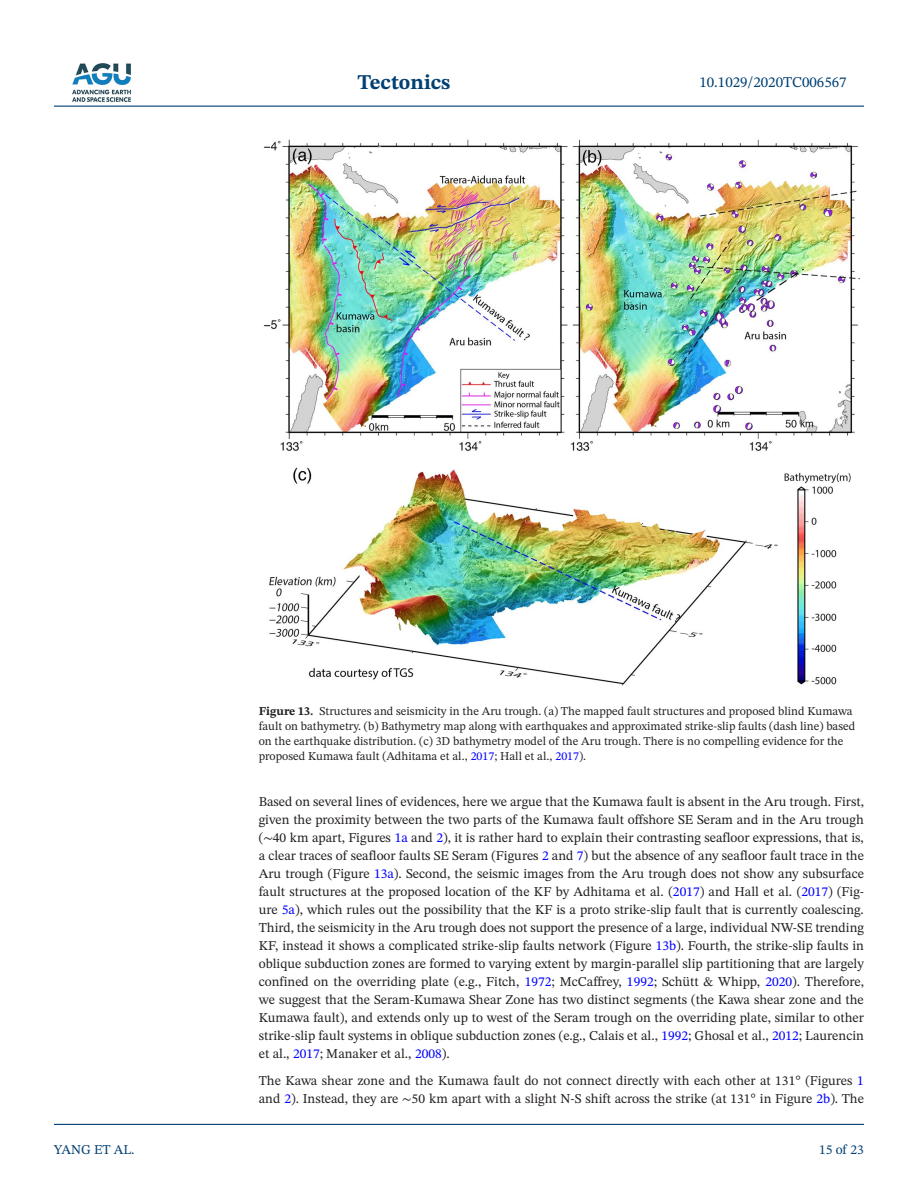
<style>
.page{position:relative;width:918px;height:1188px;background:#fff}
.page>*{position:absolute;margin:0;border:0;box-sizing:border-box;transform-origin:0 0}
.t1{font:700 21px "STIX Two Text";color:#004073}
.t2{font:15px "STIX Two Text";color:#004073}
.t3{font:13.5px/18px "STIX Two Text";color:#231f20;text-align:justify}
.t4{font:13.5px "STIX Two Text";color:#004073}
.t5{font:12px/15px "STIX Two Text";color:#231f20}
.s1{font-weight:700}
.s2{color:#00f}
.s3{font-family:"STIX Two Math"}
</style>
<div class="page">
<hr style="left:54px;top:106px;width:810px;height:1px;background:#004073">
<hr style="left:54px;top:1124px;width:810px;height:1px;background:#004073">
<img style="left:72px;top:63px;width:59px;height:39px">
<img style="left:263px;top:139px;width:597px;height:547px">
<h1 class="t1" style="left:357px;top:67px;width:95px">Tectonics</h1>
<p class="t2" style="left:699px;top:72px;width:149px">10.1029/2020TC006567</p>
<p class="t4" style="left:54px;top:1140px;width:82px">YANG ET AL.</p>
<p class="t5" style="left:259px;top:703px;width:598px"><span class="s1">Figure 13.</span> Structures and seismicity in the Aru trough. (a) The mapped fault structures and proposed blind Kumawa fault on bathymetry. (b) Bathymetry map along with earthquakes and approximated strike-slip faults (dash line) based on the earthquake distribution. (c) 3D bathymetry model of the Aru trough. There is no compelling evidence for the proposed Kumawa fault (Adhitama et al., <span class="s2">2017</span>; Hall et al., <span class="s2">2017</span>).</p>
<p class="t3" style="left:259px;top:793px;width:607px">Based on several lines of evidences, here we argue that the Kumawa fault is absent in the Aru trough. First, given the proximity between the two parts of the Kumawa fault offshore SE Seram and in the Aru trough (<span class="s3">∼</span>40 km apart, Figures <span class="s2">1a</span> and <span class="s2">2</span>), it is rather hard to explain their contrasting seafloor expressions, that is, a clear traces of seafloor faults SE Seram (Figures <span class="s2">2</span> and <span class="s2">7</span>) but the absence of any seafloor fault trace in the Aru trough (Figure <span class="s2">13a</span>). Second, the seismic images from the Aru trough does not show any subsurface fault structures at the proposed location of the KF by Adhitama et al. (<span class="s2">2017</span>) and Hall et al. (<span class="s2">2017</span>) (Fig&shy;ure <span class="s2">5a</span>), which rules out the possibility that the KF is a proto strike-slip fault that is currently coalescing.<br>Third, the seismicity in the Aru trough does not support the presence of a large, individual NW-SE trending KF, instead it shows a complicated strike-slip faults network (Figure <span class="s2">13b</span>). Fourth, the strike-slip faults in oblique subduction zones are formed to varying extent by margin-parallel slip partitioning that are largely confined on the overriding plate (e.g., Fitch, <span class="s2">1972</span>; McCaffrey, <span class="s2">1992</span>; Schütt &amp; Whipp, <span class="s2">2020</span>). Therefore, we suggest that the Seram-Kumawa Shear Zone has two distinct segments (the Kawa shear zone and the Kumawa fault), and extends only up to west of the Seram trough on the overriding plate, similar to other strike-slip fault systems in oblique subduction zones (e.g., Calais et al., <span class="s2">1992</span>; Ghosal et al., <span class="s2">2012</span>; Laurencin et al., <span class="s2">2017</span>; Manaker et al., <span class="s2">2008</span>).</p>
<p class="t3" style="left:259px;top:1072px;width:607px">The Kawa shear zone and the Kumawa fault do not connect directly with each other at 131° (Figures <span class="s2">1 </span>and <span class="s2">2</span>). Instead, they are <span class="s3">∼</span>50 km apart with a slight N-S shift across the strike (at 131° in Figure <span class="s2">2b</span>). The</p>
<p class="t4" style="left:819px;top:1140px;width:46px">15 of 23</p>
</div>
